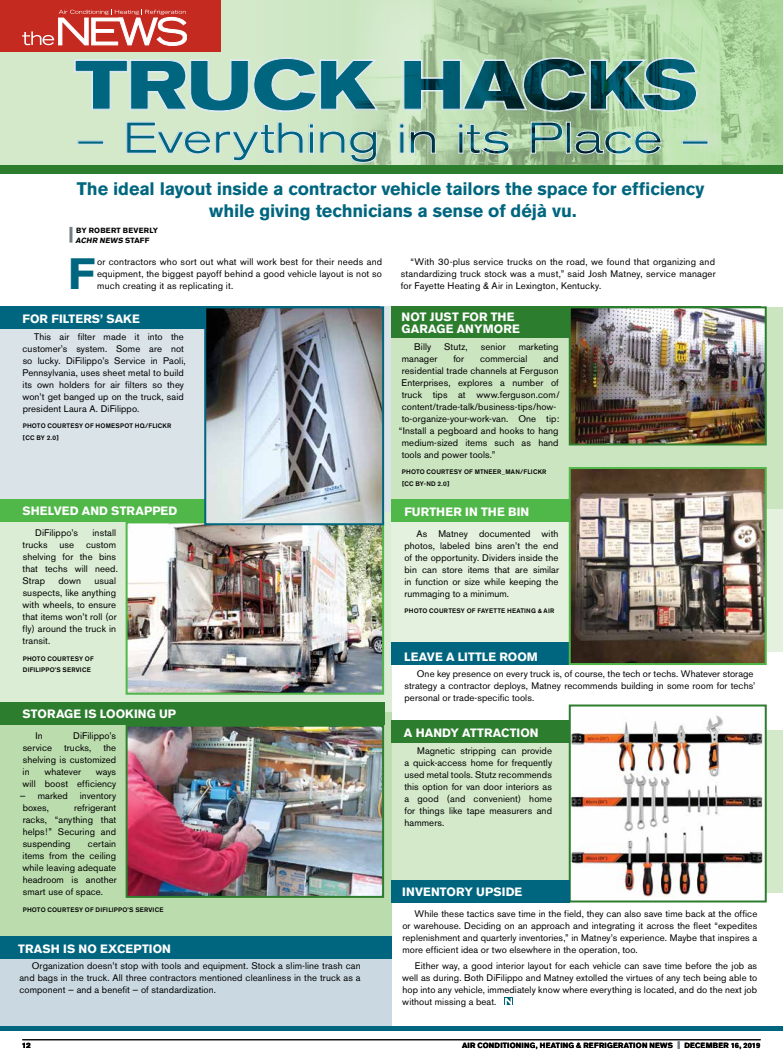
<style>
.page{position:relative;width:783px;height:1062px;background:#fff}
.page>*{position:absolute;margin:0;border:0;box-sizing:border-box;transform-origin:0 0}
.t1{font:700 43.5px "Akzidenz Grotesk BE";color:#00667f}
.t2{font:700 18px/21.6px "Akzidenz Grotesk BE";letter-spacing:-.005em;color:#00667f;text-align:center}
.t3{font:700 12px/12px "Akzidenz Grotesk BE";letter-spacing:.01em;color:#fff}
.t4{font:9.5px/12px "Akzidenz Grotesk BE";letter-spacing:.01em;color:#000;text-align:justify}
.t5{font:700 7.5px/10px "Akzidenz Grotesk BE";letter-spacing:.03em;color:#000}
.t6{font:7.5px "Akzidenz Grotesk BE Super";color:#000;scale:.95 1}
.t7{font:500 6.5px/12px "Akzidenz Grotesk BE";letter-spacing:.025em;color:#000}
.s1{font-style:italic}
.s2{color:#727d84}
</style>
<div class="page">
<hr style="left:0;top:1026px;width:783px;height:4px;background:#00667f">
<hr style="left:22px;top:1040px;width:739px;height:1px;background:#000">
<hr style="left:69px;top:227px;width:3px;height:16px;background:#727d84">
<div style="left:0;top:306px;width:392px;height:207px;background:#d9e3e8"></div>
<div style="left:0;top:512px;width:392px;height:200px;background:#dbedd4"></div>
<div style="left:392px;top:307px;width:391px;height:202px;background:#cbe5c1"></div>
<div style="left:392px;top:509px;width:391px;height:143px;background:#e3f1de"></div>
<div style="left:392px;top:730px;width:391px;height:162px;background:#d3e9ca"></div>
<div style="left:0;top:712px;width:392px;height:231px;background:#bbddae"></div>
<div style="left:0;top:0;width:783px;height:165px;background:#d3e9ca"></div>
<img style="left:351px;top:0;width:432px;height:165px">
<div style="left:392px;top:720px;width:178px;height:23px;background:#2d7d2f"></div>
<div style="left:392px;top:643px;width:181px;height:22px;background:#00667f"></div>
<div style="left:392px;top:499px;width:365px;height:23px;background:#50b848"></div>
<div style="left:392px;top:306px;width:369px;height:32px;background:#2d7d2f"></div>
<div style="left:0;top:0;width:221px;height:52px;background:#c52a21"></div>
<div style="left:0;top:703px;width:384px;height:22px;background:#2d7d2f"></div>
<div style="left:0;top:499px;width:206px;height:22px;background:#50b848"></div>
<div style="left:0;top:306px;width:380px;height:23px;background:#00667f"></div>
<img style="left:572px;top:309px;width:192px;height:133px">
<div style="left:569px;top:306px;width:198px;height:139px;border:2px solid #2d7d2f"></div>
<img style="left:572px;top:470px;width:192px;height:192px">
<div style="left:569px;top:467px;width:198px;height:198px;border:2px solid #50b848"></div>
<svg style="left:568px;top:704px;width:200px;height:199px"></svg>
<div style="left:0;top:165px;width:783px;height:9px;background:#2d7d2f"></div>
<svg style="left:22px;top:10px;width:165px;height:36px"></svg>
<div style="left:392px;top:880px;width:178px;height:22px;background:#00667f"></div>
<svg style="left:504px;top:998px;width:9px;height:7px"></svg>
<svg style="left:505px;top:998px;width:7px;height:6px"></svg>
<div style="left:0;top:936px;width:392px;height:90px;background:#cad9e1"></div>
<div style="left:0;top:936px;width:392px;height:23px;background:#00667f"></div>
<img style="left:129px;top:524px;width:252px;height:168px">
<div style="left:126px;top:521px;width:258px;height:174px;border:2px solid #50b848"></div>
<img style="left:129px;top:728px;width:252px;height:167px">
<div style="left:126px;top:725px;width:258px;height:173px;border:2px solid #2d7d2f"></div>
<svg style="left:74px;top:57px;width:635px;height:106px"></svg>
<img style="left:207px;top:309px;width:174px;height:213px">
<div style="left:204px;top:306px;width:180px;height:219px;border:2px solid #00667f"></div>
<h2 class="t2" style="left:77px;top:178px;width:629px">The ideal layout inside a contractor vehicle tailors the space for efficiency while giving technicians a sense of déjà vu.</h2>
<p class="t5" style="left:76px;top:225px;width:84px">BY ROBERT BEVERLY<br><span class="s1">ACHR NEWS</span> S TA F F</p>
<h1 class="t1" style="left:68px;top:248px;width:29px">F</h1>
<p class="t4" style="left:97px;top:255px;width:287px">or contractors who sort out what will work best for their needs and equipment, the biggest payoff behind a good vehicle layout is not so much creating it as replicating it.</p>
<p class="t4" style="left:401px;top:255px;width:316px;text-indent:10px">“With 30-plus service trucks on the road, we found that organizing and standardizing truck stock was a must,” said Josh Matney, service manager for Fayette Heating &amp; Air in Lexington, Kentucky.</p>
<p class="t3" style="left:23px;top:313px;width:119px">FOR FILTERS’ SAKE</p>
<p class="t4" style="left:23px;top:331px;width:165px;text-align:left;text-indent:12px">This air filter made it into the customer’s system. Some are not so lucky. DiFilippo’s Service in Paoli, Pennsylvania, uses sheet metal to build its own holders for air filters so they won’t get banged up on the truck, said president Laura A. DiFilippo.</p>
<p class="t7" style="left:23px;top:420px;width:150px">PHOTO COURTESY OF HOMESPOT HQ/FLICKR [CC BY 2.0]</p>
<p class="t3" style="left:22px;top:505px;width:156px">SHELVED AND STRAPPED</p>
<p class="t4" style="left:35px;top:527px;width:44px">DiFilippo’s</p>
<p class="t4" style="left:93px;top:527px;width:25px">install</p>
<p class="t4" style="left:23px;top:539px;width:27px">trucks</p>
<p class="t4" style="left:60px;top:539px;width:16px">use</p>
<p class="t4" style="left:23px;top:539px;width:97px;text-align:left;text-indent:64px">custom shelving for the bins that techs will need.<br>Strap</p>
<p class="t4" style="left:59px;top:575px;width:24px">down</p>
<p class="t4" style="left:23px;top:575px;width:96px;text-indent:72px">usual suspects, like anything with wheels, to ensure that items won’t roll (or fly) around the truck in transit.</p>
<p class="t7" style="left:23px;top:652px;width:73px">PHOTO COURTESY OF<br>DIFILIPPO’S SERVICE</p>
<p class="t3" style="left:22px;top:708px;width:155px">STORAGE IS LOOKING UP</p>
<p class="t4" style="left:35px;top:730px;width:9px">In</p>
<p class="t4" style="left:73px;top:730px;width:44px">DiFilippo’s</p>
<p class="t4" style="left:23px;top:742px;width:31px">service</p>
<p class="t4" style="left:64px;top:742px;width:29px">trucks,</p>
<p class="t4" style="left:23px;top:742px;width:95px;text-indent:81px">the shelving is customized in</p>
<p class="t4" style="left:44px;top:766px;width:38px">whatever</p>
<p class="t4" style="left:23px;top:766px;width:95px;text-align:right">ways<br>will boost efficiency</p>
<p class="t4" style="left:20px;top:790px;width:50px">— marked</p>
<p class="t4" style="left:80px;top:790px;width:38px">inventory</p>
<p class="t4" style="left:23px;top:802px;width:28px">boxes,</p>
<p class="t4" style="left:23px;top:802px;width:95px;text-indent:52px">refrigerant racks, “anything that helps!” Securing and suspending</p>
<p class="t4" style="left:23px;top:838px;width:96px;text-indent:65px">certain items from the ceiling while leaving adequate headroom is another smart use of space.</p>
<p class="t7" style="left:23px;top:903px;width:142px">PHOTO COURTESY OF DIFILIPPO’S SERVICE</p>
<p class="t3" style="left:18px;top:943px;width:154px">TRASH IS NO EXCEPTION</p>
<p class="t4" style="left:19px;top:960px;width:343px;text-indent:12px">Organization doesn’t stop with tools and equipment. Stock a slim-line trash can and bags in the truck. All three contractors mentioned cleanliness in the truck as a component — and a benefit — of standardization.</p>
<p class="t3" style="left:402px;top:311px;width:120px">NOT JUST FOR THE<br>GARAGE ANYMORE</p>
<p class="t4" style="left:414px;top:340px;width:19px">Billy</p>
<p class="t4" style="left:444px;top:340px;width:25px">Stutz,</p>
<p class="t4" style="left:481px;top:340px;width:27px">senior</p>
<p class="t4" style="left:519px;top:340px;width:41px">marketing</p>
<p class="t4" style="left:402px;top:352px;width:37px">manager</p>
<p class="t4" style="left:453px;top:352px;width:12px">for</p>
<p class="t4" style="left:480px;top:352px;width:49px">commercial</p>
<p class="t4" style="left:543px;top:352px;width:17px">and</p>
<p class="t4" style="left:402px;top:364px;width:158px">residential trade channels at Ferguson</p>
<p class="t4" style="left:402px;top:376px;width:159px">Enterprises, explores a number of</p>
<p class="t4" style="left:402px;top:388px;width:159px">truck tips at www.ferguson.com/</p>
<p class="t4" style="left:402px;top:400px;width:156px">content/trade-talk/business-tips/how-</p>
<p class="t4" style="left:402px;top:412px;width:159px">to-organize-your-work-van. One tip:</p>
<p class="t4" style="left:399px;top:424px;width:161px">“Install a pegboard and hooks to hang</p>
<p class="t4" style="left:402px;top:436px;width:158px">medium-sized items such as hand</p>
<p class="t4" style="left:402px;top:448px;width:95px">tools and power tools.”</p>
<p class="t7" style="left:402px;top:466px;width:146px">PHOTO COURTESY OF MTNEER_MAN/FLICKR [CC BY-ND 2.0]</p>
<p class="t3" style="left:404px;top:506px;width:126px">FURTHER IN THE BIN</p>
<p class="t4" style="left:404px;top:528px;width:156px;text-indent:12px">As Matney documented with photos, labeled bins aren’t the end of the opportunity. Dividers inside the bin can store items that are similar in function or size while keeping the rummaging to a minimum.</p>
<p class="t7" style="left:405px;top:605px;width:151px">PHOTO COURTESY OF FAYETTE HEATING &amp; AIR</p>
<p class="t3" style="left:404px;top:650px;width:135px">LEAVE A LITTLE ROOM</p>
<p class="t4" style="left:404px;top:668px;width:352px;text-align:left;text-indent:12px">One key presence on every truck is, of course, the tech or techs. Whatever storage strategy a contractor deploys, Matney recommends building in some room for techs’ personal or trade-specific tools.</p>
<p class="t3" style="left:404px;top:727px;width:136px">A HANDY ATTRACTION</p>
<p class="t4" style="left:404px;top:744px;width:149px;text-indent:13px">Magnetic stripping can provide a quick-access home for frequently used metal tools. Stutz recommends this option for van door interiors as a good (and convenient) home for things like tape measurers and hammers.</p>
<p class="t3" style="left:402px;top:886px;width:122px">INVENTORY UPSIDE</p>
<p class="t4" style="left:402px;top:907px;width:356px;text-indent:12px">While these tactics save time in the field, they can also save time back at the office or warehouse. Deciding on an approach and integrating it across the fleet “expedites replenishment and quarterly inventories,” in Matney’s experience. Maybe that inspires a more efficient idea or two elsewhere in the operation, too.</p>
<p class="t4" style="left:402px;top:960px;width:356px;text-indent:13px">Either way, a good interior layout for each vehicle can save time before the job as well as during. Both DiFilippo and Matney extolled the virtues of any tech being able to hop into any vehicle, immediately know where everything is located, and do the next job without missing a beat.</p>
<p class="t6" style="left:22px;top:1041px;width:11px">12</p>
<p class="t5" style="left:462px;top:1041px;width:300px">AIR CONDITIONING, HEATING &amp; REFRIGERATION NEWS <span class="s2">|</span> DECEMBER 16, 2019</p>
</div>
